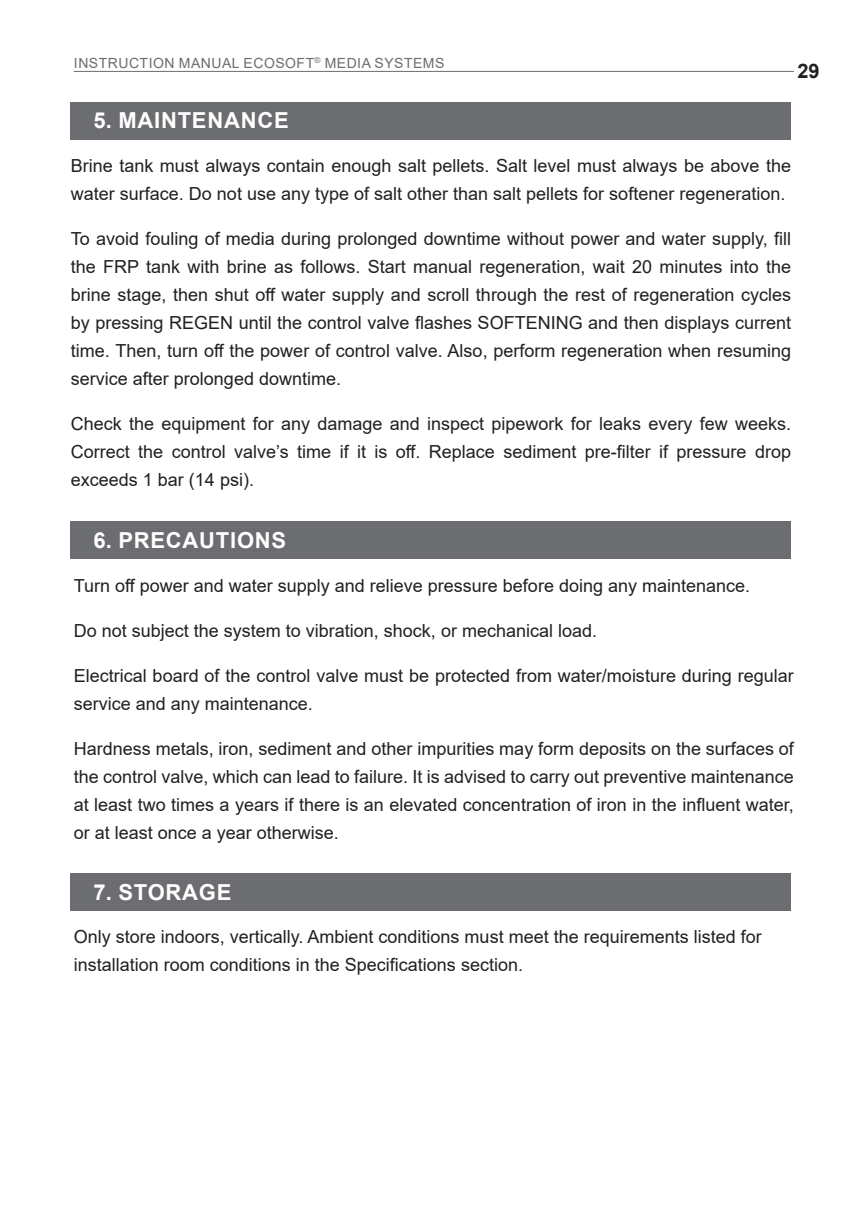
<style>
.page{position:relative;width:862px;height:1214px;background:#fff}
.page>*{position:absolute;margin:0;border:0;box-sizing:border-box;transform-origin:0 0}
.t1{font:700 22px "Arial";letter-spacing:.035em;color:#fff}
.t2{font:700 20px "Arial";color:#231f20}
.t3{font:18px/28px "Arial";color:#231f20}
.t4{font:14px "Arial";letter-spacing:.035em;color:#6c6d70}
</style>
<div class="page">
<hr style="left:74px;top:71px;width:720px;height:1px;background:#6c6d70">
<div style="left:71px;top:102px;width:720px;height:37px;background:#6c6d70"></div>
<div style="left:71px;top:522px;width:720px;height:37px;background:#6c6d70"></div>
<div style="left:71px;top:873px;width:720px;height:37px;background:#6c6d70"></div>
<p class="t4" style="left:74px;top:53px;width:372px">INSTRUCTION MANUAL ECOSOFT<sup>®</sup> MEDIA SYSTEMS</p>
<p class="t2" style="left:797px;top:57px;width:24px">29</p>
<p class="t1" style="left:94px;top:105px;width:197px">5. MAINTENANCE</p>
<p class="t3" style="left:71px;top:151px;width:721px">Brine tank must always contain enough salt pellets. Salt level must always be above the water surface. Do not use any type of salt other than salt pellets for softener regeneration.</p>
<p class="t3" style="left:71px;top:224px;width:721px;text-align:justify">To avoid fouling of media during prolonged downtime without power and water supply, fill the FRP tank with brine as follows. Start manual regeneration, wait 20 minutes into the brine stage, then shut off water supply and scroll through the rest of regeneration cycles by pressing REGEN until the control valve flashes SOFTENING and then displays current time. Then, turn off the power of control valve. Also, perform regeneration when resuming service after prolonged downtime.</p>
<p class="t3" style="left:71px;top:409px;width:721px;text-align:justify">Check the equipment for any damage and inspect pipework for leaks every few weeks.<br>Correct the control valve’s time if it is off. Replace sediment pre-filter if pressure drop exceeds 1 bar (14 psi).</p>
<p class="t1" style="left:94px;top:525px;width:194px">6. PRECAUTIONS</p>
<p class="t3" style="left:74px;top:571px;width:678px">Turn off power and water supply and relieve pressure before doing any maintenance.</p>
<p class="t3" style="left:74px;top:616px;width:525px">Do not subject the system to vibration, shock, or mechanical load.</p>
<p class="t3" style="left:74px;top:661px;width:721px">Electrical board of the control valve must be protected from water/moisture during regular service and any maintenance.</p>
<p class="t3" style="left:74px;top:734px;width:721px;text-align:justify">Hardness metals, iron, sediment and other impurities may form deposits on the surfaces of the control valve, which can lead to failure. It is advised to carry out preventive maintenance at least two times a years if there is an elevated concentration of iron in the influent water, or at least once a year otherwise.</p>
<p class="t1" style="left:94px;top:876px;width:139px">7. STORAGE</p>
<p class="t3" style="left:74px;top:922px;width:689px">Only store indoors, vertically. Ambient conditions must meet the requirements listed for installation room conditions in the Specifications section.</p>
</div>
